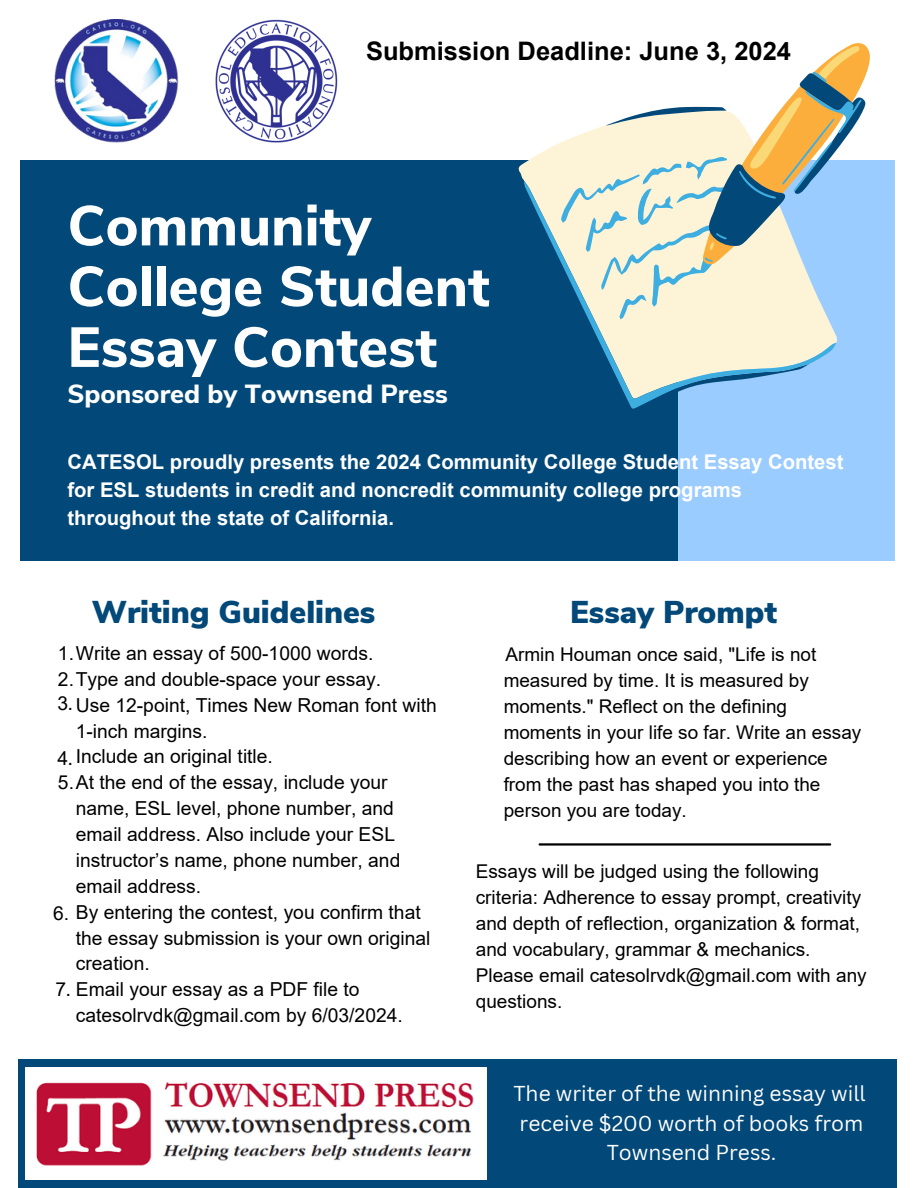
<style>
.page{position:relative;width:918px;height:1188px;background:#fff}
.page>*{position:absolute;margin:0;border:0;box-sizing:border-box;transform-origin:0 0}
.t1{font:800 56.25px/60.8px "Nunito Sans";color:#fff}
.t2{font:900 31.5px "Nunito Sans";color:#024879}
.t3{font:800 26.25px "Nunito Sans";color:#fff}
.t4{font:700 25.5px "Arial";color:#000}
.t5{font:21px/29.2px "Canva Sans";color:#fff;text-align:center}
.t6{font:700 20.25px/28.2px "Arial";color:#fff}
.t7{font:19.2px/25.8px "Arial";color:#000}
.t8{font:19.05px/25.8px "Arial";color:#000}
.t9{font:18.9px/25.8px "Arial";color:#000}
.s1{font-family:"Nunito Sans"}
</style>
<div class="page">
<div style="left:20px;top:161px;width:658px;height:400px;background:#024879"></div>
<div style="left:678px;top:161px;width:217px;height:400px;background:#9bccff"></div>
<div style="left:19px;top:1059px;width:877px;height:129px;background:#024879"></div>
<svg style="left:517px;top:142px;width:320px;height:201px;fill:#fdf4d7"></svg>
<svg style="left:517px;top:178px;width:44px;height:165px"></svg>
<svg style="left:524px;top:181px;width:312px;height:228px"></svg>
<svg style="left:561px;top:43px;width:309px;height:276px"></svg>
<img style="left:55px;top:20px;width:124px;height:123px">
<img style="left:215px;top:20px;width:123px;height:123px">
<img style="left:26px;top:1067px;width:461px;height:113px">
<hr style="left:539px;top:843px;width:292px;height:3px;background:#000">
<h3 class="t4" style="left:366px;top:33px;width:427px">Submission Deadline: June 3, 2024</h3>
<h1 class="t1" style="left:67px;top:197px;width:424px">Community<br>College Student<br>Essay Contest</h1>
<h3 class="t3" style="left:67px;top:376px;width:382px">Sponsored by Townsend Press</h3>
<p class="t6" style="left:67px;top:448px;width:778px">CATESOL proudly presents the 2024 Community College Student Essay Contest for ESL students in credit and noncredit community college programs throughout the state of California.</p>
<h2 class="t2" style="left:92px;top:591px;width:285px">Writing Guidelines</h2>
<p class="t7" style="left:58px;top:640px;width:317px">1.Write an essay of 500-1000 words.</p>
<p class="t7" style="left:58px;top:666px;width:325px">2.Type and double-space your essay.</p>
<p class="t7" style="left:76px;top:692px;width:362px">Use 12-point, Times New Roman font with</p>
<p class="t7" style="left:76px;top:718px;width:133px">1-inch margins.</p>
<p class="t7" style="left:57px;top:744px;width:217px">4<span class="s1">.</span> Include an original title.</p>
<p class="t7" style="left:58px;top:770px;width:331px">5.At the end of the essay, include your</p>
<p class="t7" style="left:76px;top:795px;width:320px">name, ESL level, phone number, and</p>
<p class="t7" style="left:76px;top:821px;width:321px">email address. Also include your ESL</p>
<p class="t7" style="left:76px;top:847px;width:326px">instructor’s name, phone number, and</p>
<p class="t7" style="left:76px;top:873px;width:127px">email address.</p>
<p class="t7" style="left:76px;top:899px;width:356px;text-indent:-23px">6. By entering the contest, you confirm that the essay submission is your own original creation.</p>
<p class="t7" style="left:76px;top:977px;width:329px;text-indent:-20px">7<span class="s1">.</span> Email your essay as a PDF file to catesolrvdk@gmail.com by 6/03/2024.</p>
<p class="t7" style="left:57px;top:690px;width:17px">3<span class="s1">.</span></p>
<h2 class="t2" style="left:570px;top:591px;width:209px">Essay Prompt</h2>
<p class="t9" style="left:504px;top:642px;width:359px">Armin Houman once said, "Life is not measured by time. It is measured by moments." Reflect on the defining moments in your life so far. Write an essay describing how an event or experience from the past has shaped you into the person you are today.</p>
<p class="t8" style="left:476px;top:859px;width:392px">Essays will be judged using the following criteria: Adherence to essay prompt, creativity and depth of reflection, organization &amp; format, and vocabulary, grammar &amp; mechanics.<br>Please email catesolrvdk@gmail.com with any questions.</p>
<p class="t5" style="left:513px;top:1079px;width:354px">The writer of the winning essay will receive $200 worth of books from<br>Townsend Press.</p>
</div>
